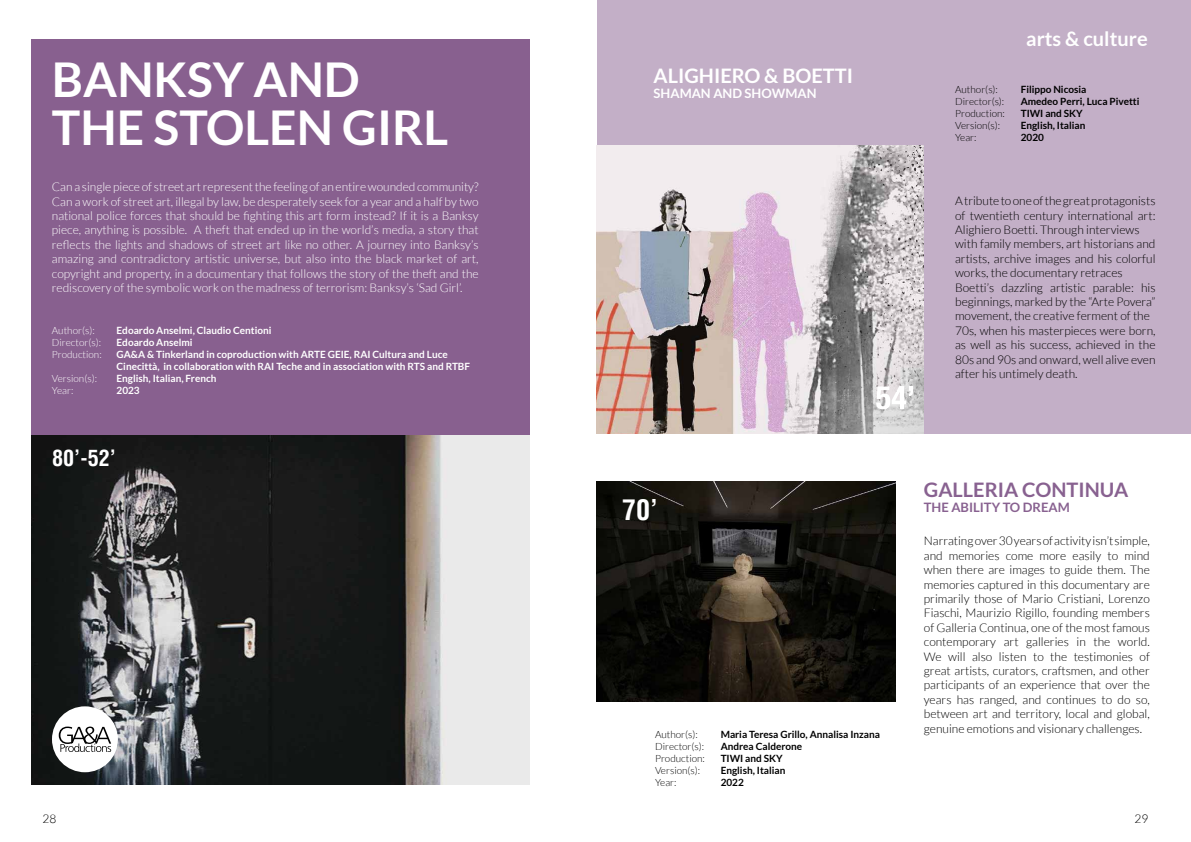
<style>
.page{position:relative;width:1191px;height:842px;background:#fff}
.page>*{position:absolute;margin:0;border:0;box-sizing:border-box;transform-origin:0 0}
.t1{font:700 48px/48px "Lato";color:#fff}
.t2{font:700 condensed 28px "Helvetica";color:#fff}
.t3{font:700 condensed 22px "Helvetica";color:#fff}
.t4{font:700 20px "Lato";color:#fff}
.t5{font:700 20px "Lato";color:#886190}
.t6{font:700 13px "Lato";color:#886190}
.t7{font:700 13px "Lato";color:#fff}
.t8{font:300 12px/14.4px "Lato";color:#000;text-align:justify}
.t9{font:300 12px/14.4px "Lato";color:#fff;text-align:justify}
.t10{font:700 10px/12px "Lato";color:#fff}
.t11{font:700 10px/12px "Lato";color:#000}
.t12{font:300 10px/12px "Lato";color:#000}
.t13{font:300 10px/12px "Lato";color:#fff}
</style>
<div class="page">
<div style="left:597px;top:0;width:594px;height:433px;background:#c3afc7"></div>
<img style="left:597px;top:481px;width:298px;height:220px">
<img style="left:597px;top:145px;width:327px;height:288px">
<svg style="left:876px;top:386px;width:37px;height:23px"></svg>
<img style="left:31px;top:435px;width:499px;height:349px">
<div style="left:31px;top:40px;width:499px;height:395px;background:#88608f"></div>
<div style="left:52px;top:706px;width:66px;height:66px;background:#fff;border-radius:50%"></div>
<svg style="left:59px;top:726px;width:52px;height:26px"></svg>
<h1 class="t1" style="left:52px;top:55px;width:398px">BANKSY AND<br>THE STOLEN GIRL</h1>
<p class="t9" style="left:52px;top:180px;width:428px">Can a single piece of street art represent the feeling of an entire wounded community?<br>Can a work of street art, illegal by law, be desperately seek for a year and a half by two national police forces that should be fighting this art form instead? If it is a Banksy piece, anything is possible. A theft that ended up in the world’s media, a story that reflects the lights and shadows of street art like no other. A journey into Banksy’s amazing and contradictory artistic universe, but also into the black market of art, copyright and property, in a documentary that follows the story of the theft and the rediscovery of the symbolic work on the madness of terrorism: Banksy’s ‘Sad Girl’.</p>
<p class="t13" style="left:52px;top:325px;width:51px">Author(s):<br>Director(s):<br>Production:</p>
<p class="t13" style="left:52px;top:373px;width:47px">Version(s):<br>Year:</p>
<p class="t10" style="left:117px;top:324px;width:355px">Edoardo Anselmi, Claudio Centioni<br>Edoardo Anselmi<br>GA&amp;A &amp; Tinkerland in coproduction with ARTE GEIE, RAI Cultura and Luce Cinecittà, in collaboration with RAI Teche and in association with RTS and RTBF English, Italian, French<br>2023</p>
<h3 class="t3" style="left:52px;top:443px;width:65px">80’-52’</h3>
<h3 class="t4" style="left:653px;top:64px;width:201px">ALIGHIERO &amp; BOETTI</h3>
<p class="t7" style="left:653px;top:86px;width:164px">SHAMAN AND SHOWMAN</p>
<h2 class="t2" style="left:622px;top:491px;width:37px">70’</h2>
<p class="t12" style="left:655px;top:728px;width:51px">Author(s):<br>Director(s):<br>Production:<br>Version(s):<br>Year:</p>
<p class="t11" style="left:720px;top:728px;width:161px">Maria Teresa Grillo, Annalisa Inzana<br>Andrea Calderone<br>TIWI and SKY<br>English, Italian<br>2022</p>
<h3 class="t4" style="left:1026px;top:27px;width:123px">arts &amp; culture</h3>
<p class="t12" style="left:955px;top:84px;width:51px">Author(s):<br>Director(s):<br>Production:<br>Version(s):<br>Year:</p>
<p class="t11" style="left:1020px;top:83px;width:120px">Filippo Nicosia<br>Amedeo Perri, Luca Pivetti<br>TIWI and SKY<br>English, Italian<br>2020</p>
<p class="t8" style="left:955px;top:194px;width:202px;text-align:left">A tribute to one of the great protagonists of twentieth century international art:<br>Alighiero Boetti. Through interviews with family members, art historians and artists, archive images and his colorful works, the documentary retraces Boetti’s dazzling artistic parable: his beginnings, marked by the “Arte Povera” movement, the creative ferment of the 70s, when his masterpieces were born, as well as his success, achieved in the 80s and 90s and onward, well alive even after his untimely death.</p>
<h3 class="t5" style="left:924px;top:478px;width:206px">GALLERIA CONTINUA</h3>
<p class="t6" style="left:924px;top:500px;width:147px">THE ABILITY TO DREAM</p>
<p class="t8" style="left:924px;top:534px;width:227px">Narrating over 30 years of activity isn’t simple, and memories come more easily to mind when there are images to guide them. The memories captured in this documentary are primarily those of Mario Cristiani, Lorenzo Fiaschi, Maurizio Rigillo, founding members of Galleria Continua, one of the most famous contemporary art galleries in the world.<br>We will also listen to the testimonies of great artists, curators, craftsmen, and other participants of an experience that over the years has ranged, and continues to do so, between art and territory, local and global, genuine emotions and visionary challenges.</p>
<p class="t8" style="left:43px;top:811px;width:15px">28</p>
<p class="t8" style="left:1134px;top:811px;width:15px">29</p>
</div>
